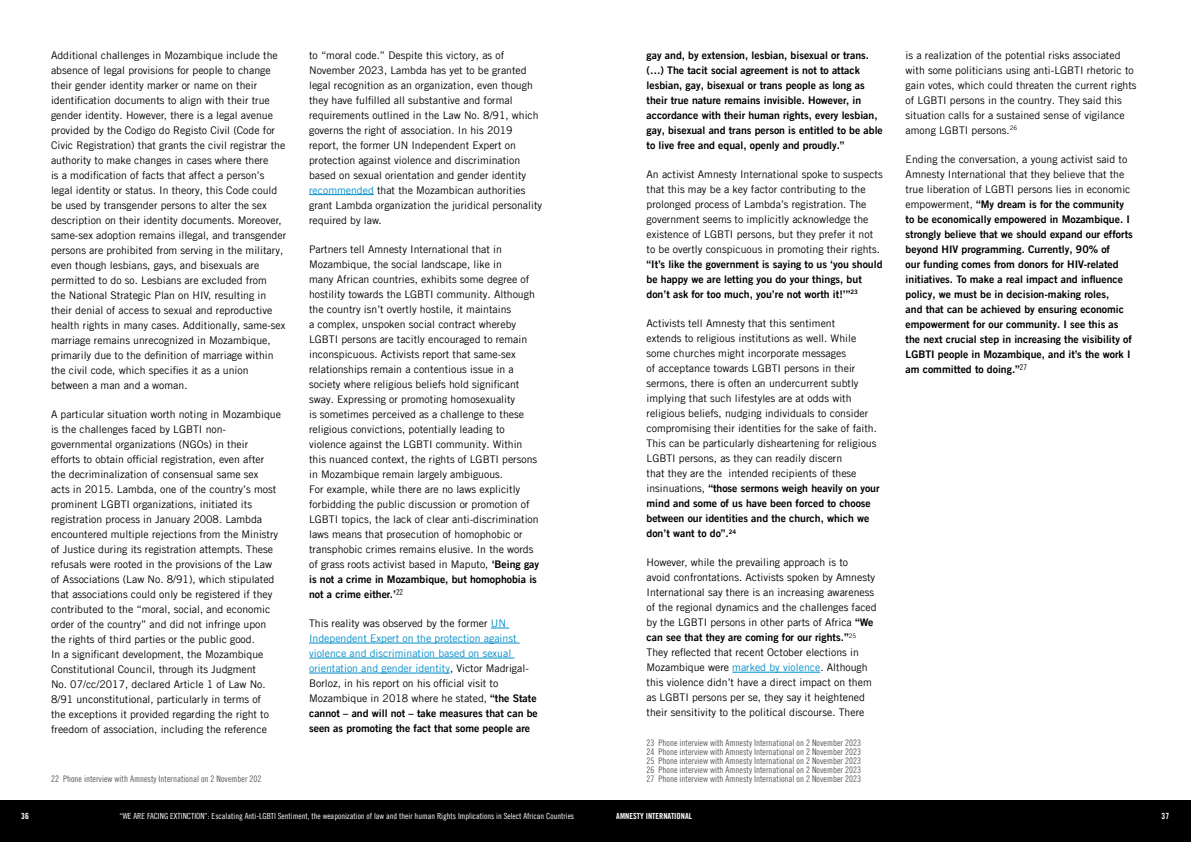
<style>
.page{position:relative;width:1191px;height:842px;background:#fff}
.page>*{position:absolute;margin:0;border:0;box-sizing:border-box;transform-origin:0 0}
.t1{font:10.5px/15px "Amnesty Trade Gothic";color:#000}
.t2{font:10.5px/15px "Amnesty Trade Gothic Bd 2";color:#000}
.t3{font:9px/9px "Amnesty Trade Gothic Cn 18";color:#5a5a59;text-align:justify}
.t4{font:8.5px "Amnesty Trade Gothic Bd Cn 20";color:#fff}
.t5{font:8.4px "Amnesty Trade Gothic Cn 18";color:#fff}
.t6{font:8.4px "Amnesty Trade Gothic Bd Cn 20";color:#fff}
.s1{color:#008eca}
.s2{font-family:"Amnesty Trade Gothic Bd 2"}
.s3{font-family:"Amnesty Trade Gothic"}
</style>
<div class="page">
<div style="left:595px;top:800px;width:596px;height:42px;background:#000"></div>
<div style="left:0;top:800px;width:595px;height:42px;background:#000"></div>
<hr style="left:309px;top:194px;width:65px;height:1px;background:#008eca">
<svg style="left:491px;top:628px;width:18px;height:1px"></svg>
<hr style="left:309px;top:643px;width:211px;height:1px;background:#008eca">
<hr style="left:309px;top:658px;width:205px;height:1px;background:#008eca">
<hr style="left:309px;top:673px;width:141px;height:1px;background:#008eca">
<hr style="left:732px;top:672px;width:88px;height:1px;background:#008eca">
<p class="t1" style="left:51px;top:47px;width:237px">Additional challenges in Mozambique include the absence of legal provisions for people to change their gender identity marker or name on their identification documents to align with their true gender identity. However, there is a legal avenue provided by the Codigo do Registo Civil (Code for Civic Registration) that grants the civil registrar the authority to make changes in cases where there<br>is a modification of facts that affect a person’s legal identity or status. In theory, this Code could be used by transgender persons to alter the sex description on their identity documents. Moreover, same-sex adoption remains illegal, and transgender persons are prohibited from serving in the military, even though lesbians, gays, and bisexuals are permitted to do so. Lesbians are excluded from<br>the National Strategic Plan on HIV, resulting in their denial of access to sexual and reproductive health rights in many cases. Additionally, same-sex marriage remains unrecognized in Mozambique, primarily due to the definition of marriage within the civil code, which specifies it as a union between a man and a woman.</p>
<p class="t1" style="left:51px;top:407px;width:231px">A particular situation worth noting in Mozambique is the challenges faced by LGBTI non&shy;governmental organizations (NGOs) in their<br>efforts to obtain official registration, even after the decriminalization of consensual same sex<br>acts in 2015. Lambda, one of the country’s most prominent LGBTI organizations, initiated its registration process in January 2008. Lambda encountered multiple rejections from the Ministry of Justice during its registration attempts. These refusals were rooted in the provisions of the Law of Associations (Law No. 8/91), which stipulated that associations could only be registered if they contributed to the “moral, social, and economic order of the country” and did not infringe upon the rights of third parties or the public good.<br>In a significant development, the Mozambique Constitutional Council, through its Judgment<br>No. 07/cc/2017, declared Article 1 of Law No.<br>8/91 unconstitutional, particularly in terms of<br>the exceptions it provided regarding the right to freedom of association, including the reference</p>
<p class="t3" style="left:51px;top:774px;width:212px">22 Phone interview with Amnesty International on 2 November 202</p>
<p class="t1" style="left:309px;top:47px;width:235px">to “moral code.” Despite this victory, as of November 2023, Lambda has yet to be granted legal recognition as an organization, even though they have fulfilled all substantive and formal requirements outlined in the Law No. 8/91, which governs the right of association. In his 2019 report, the former UN Independent Expert on protection against violence and discrimination based on sexual orientation and gender identity <span class="s1">recommended</span> that the Mozambican authorities grant Lambda organization the juridical personality required by law.</p>
<p class="t1" style="left:309px;top:241px;width:232px">Partners tell Amnesty International that in Mozambique, the social landscape, like in<br>many African countries, exhibits some degree of hostility towards the LGBTI community. Although the country isn’t overtly hostile, it maintains<br>a complex, unspoken social contract whereby LGBTI persons are tacitly encouraged to remain inconspicuous. Activists report that same-sex relationships remain a contentious issue in a society where religious beliefs hold significant sway. Expressing or promoting homosexuality<br>is sometimes perceived as a challenge to these religious convictions, potentially leading to violence against the LGBTI community. Within this nuanced context, the rights of LGBTI persons in Mozambique remain largely ambiguous.<br>For example, while there are no laws explicitly forbidding the public discussion or promotion of LGBTI topics, the lack of clear anti-discrimination laws means that prosecution of homophobic or transphobic crimes remains elusive. In the words of grass roots activist based in Maputo, <span class="s2">‘Being gay</span></p>
<p class="t2" style="left:309px;top:571px;width:229px">is not a crime in Mozambique, but homophobia is not a crime either.’<sup>22</sup></p>
<p class="t1" style="left:309px;top:616px;width:229px">This reality was observed by the former <span class="s1">UN Independent Expert on the protection against violence and discrimination based on sexual orientation and gender identity</span>, Victor Madrigal-Borloz, in his report on his official visit to Mozambique in 2018 where he stated, <span class="s2">“the State</span></p>
<p class="t2" style="left:309px;top:706px;width:230px">cannot – and will not – take measures that can be seen as promoting the fact that some people are</p>
<p class="t2" style="left:646px;top:47px;width:238px">gay and, by extension, lesbian, bisexual or trans. (…) The tacit social agreement is not to attack lesbian, gay, bisexual or trans people as long as their true nature remains invisible. However, in accordance with their human rights, every lesbian, gay, bisexual and trans person is entitled to be able to live free and equal, openly and proudly.”</p>
<p class="t1" style="left:646px;top:166px;width:238px">An activist Amnesty International spoke to suspects that this may be a key factor contributing to the prolonged process of Lambda’s registration. The government seems to implicitly acknowledge the existence of LGBTI persons, but they prefer it not to be overtly conspicuous in promoting their rights.</p>
<p class="t2" style="left:646px;top:256px;width:237px">“It’s like the government is saying to us ‘you should be happy we are letting you do your things, but don’t ask for too much, you’re not worth it!’”<sup>23</sup></p>
<p class="t1" style="left:646px;top:316px;width:232px">Activists tell Amnesty that this sentiment<br>extends to religious institutions as well. While some churches might incorporate messages<br>of acceptance towards LGBTI persons in their sermons, there is often an undercurrent subtly implying that such lifestyles are at odds with religious beliefs, nudging individuals to consider compromising their identities for the sake of faith.<br>This can be particularly disheartening for religious LGBTI persons, as they can readily discern<br>that they are the intended recipients of these</p>
<p class="t2" style="left:646px;top:481px;width:235px"><span class="s3">insinuations,</span> “those sermons weigh heavily on your mind and some of us have been forced to choose between our identities and the church, which we don’t want to do”.<sup>24</sup></p>
<p class="t1" style="left:646px;top:555px;width:232px">However, while the prevailing approach is to<br>avoid confrontations. Activists spoken by Amnesty International say there is an increasing awareness of the regional dynamics and the challenges faced by the LGBTI persons in other parts of Africa <span class="s2">“We</span></p>
<p class="t2" style="left:646px;top:630px;width:211px">can see that they are coming for our rights.”<sup>25</sup></p>
<p class="t1" style="left:646px;top:645px;width:227px">They reflected that recent October elections in Mozambique were <span class="s1">marked by violence</span>. Although this violence didn’t have a direct impact on them as LGBTI persons per se, they say it heightened their sensitivity to the political discourse. There</p>
<p class="t3" style="left:646px;top:738px;width:216px">23 Phone interview with Amnesty International on 2 November 2023<br>24 Phone interview with Amnesty International on 2 November 2023<br>25 Phone interview with Amnesty International on 2 November 2023<br>26 Phone interview with Amnesty International on 2 November 2023<br>27 Phone interview with Amnesty International on 2 November 2023</p>
<p class="t1" style="left:905px;top:47px;width:232px">is a realization of the potential risks associated with some politicians using anti-LGBTI rhetoric to gain votes, which could threaten the current rights of LGBTI persons in the country. They said this situation calls for a sustained sense of vigilance among LGBTI persons.<sup>26</sup></p>
<p class="t1" style="left:905px;top:151px;width:226px">Ending the conversation, a young activist said to<br>Amnesty International that they believe that the true liberation of LGBTI persons lies in economic</p>
<p class="t2" style="left:905px;top:196px;width:229px"><span class="s3">empowerment,</span> “My dream is for the community to be economically empowered in Mozambique. I strongly believe that we should expand our efforts beyond HIV programming. Currently, 90% of<br>our funding comes from donors for HIV-related initiatives. To make a real impact and influence policy, we must be in decision-making roles,<br>and that can be achieved by ensuring economic empowerment for our community. I see this as the next crucial step in increasing the visibility of LGBTI people in Mozambique, and it’s the work I am committed to doing.”<sup>27</sup></p>
<p class="t4" style="left:21px;top:811px;width:9px">36</p>
<p class="t5" style="left:120px;top:811px;width:456px">“WE ARE FACING EXTINCTION”: Escalating Anti-LGBTI Sentiment, the weaponization of law and their human Rights Implications in Select African Countries</p>
<p class="t6" style="left:616px;top:811px;width:77px">AMNESTY INTERNATIONAL</p>
<p class="t4" style="left:1161px;top:811px;width:9px">37</p>
</div>
